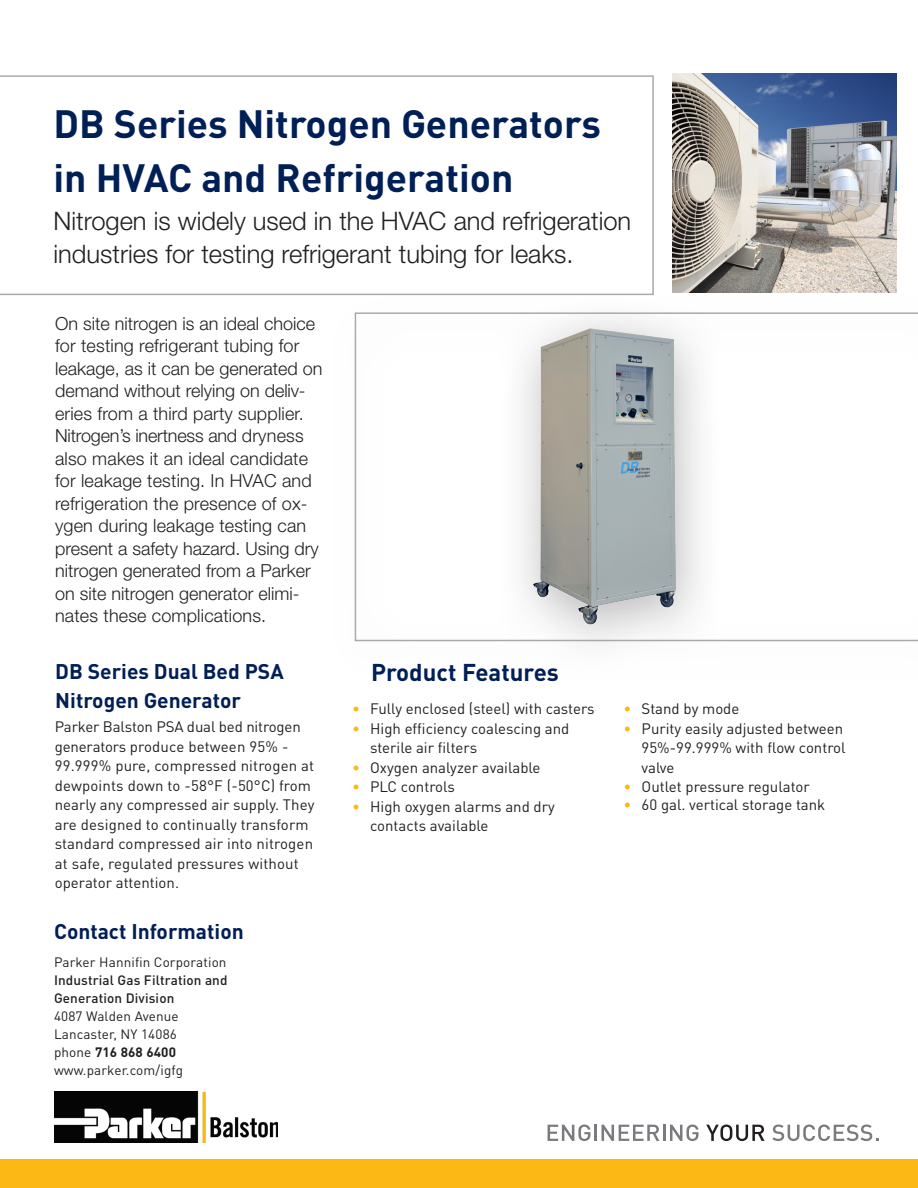
<style>
.page{position:relative;width:918px;height:1188px;background:#fff}
.page>*{position:absolute;margin:0;border:0;box-sizing:border-box;transform-origin:0 0}
.t1{font:700 39px/54px "DINOT";color:#001f56}
.t2{font:300 25.5px/33px "Helvetica Neue LT Std";color:#231f20}
.t3{font:700 24px "DINOT";color:#001f56}
.t4{font:700 21px "DINOT";color:#001f56}
.t5{font:300 18px/22.5px "Helvetica Neue LT Std";color:#231f20}
.t6{font:15px/19.5px "DINOT";color:#231f20}
.t7{font:13.5px "DINOT";letter-spacing:.01em;color:#231f20}
.t8{font:500 13.5px/18px "DINOT";letter-spacing:.01em;color:#231f20}
.t9{font:700 13.5px "DINOT";letter-spacing:.01em;color:#231f20}
.s1{font-weight:400}
.s2{color:#fcb814}
</style>
<div class="page">
<svg style="left:548px;top:1125px;width:42px;height:16px"></svg>
<hr style="left:594px;top:1125px;width:3px;height:16px;background:#797b7e">
<svg style="left:602px;top:1125px;width:97px;height:16px"></svg>
<svg style="left:706px;top:1125px;width:59px;height:16px"></svg>
<svg style="left:772px;top:1125px;width:106px;height:16px"></svg>
<div style="left:0;top:1160px;width:918px;height:28px;background:#fcb814"></div>
<img style="left:54px;top:1091px;width:224px;height:52px">
<svg style="left:0;top:75px;width:654px;height:220px"></svg>
<div style="left:311px;top:277px;width:607px;height:421px;background:#fefefe"></div>
<svg style="left:355px;top:312px;width:563px;height:329px"></svg>
<img style="left:672px;top:74px;width:224px;height:219px">
<p class="t1" style="left:54px;top:95px;width:549px">DB Series Nitrogen Generators in HVAC and Refrigeration</p>
<p class="t2" style="left:54px;top:204px;width:579px">Nitrogen is widely used in the HVAC and refrigeration industries for testing refrigerant tubing for leaks.</p>
<p class="t5" style="left:55px;top:312px;width:269px">On site nitrogen is an ideal choice for testing refrigerant tubing for leakage, as it can be generated on demand without relying on deliv&shy;eries from a third party supplier.<br>Nitrogen’s inertness and dryness also makes it an ideal candidate for leakage testing. In HVAC and refrigeration the presence of ox&shy;ygen during leakage testing can present a safety hazard. Using dry nitrogen generated from a Parker on site nitrogen generator elimi&shy;nates these complications.</p>
<p class="t4" style="left:55px;top:657px;width:230px">DB Series Dual Bed PSA</p>
<p class="t4" style="left:55px;top:686px;width:187px">Nitrogen Generator</p>
<p class="t6" style="left:55px;top:716px;width:261px">Parker Balston PSA dual bed nitrogen generators produce between 95% - 99.999% pure, compressed nitrogen at dewpoints down to -58°F (-50°C) from nearly any compressed air supply. They are designed to continually transform standard compressed air into nitrogen at safe, regulated pressures without operator attention.</p>
<p class="t4" style="left:54px;top:917px;width:191px">Contact Information</p>
<p class="t7" style="left:54px;top:953px;width:174px">Parker Hannifin Corporation</p>
<p class="t8" style="left:54px;top:971px;width:175px">Industrial Gas Filtration and<br>Generation Division</p>
<p class="t7" style="left:54px;top:1007px;width:126px">4087 Walden Avenue</p>
<p class="t7" style="left:54px;top:1025px;width:124px">Lancaster, NY 14086</p>
<p class="t9" style="left:54px;top:1043px;width:124px"><span class="s1">phone</span> 716 868 6400</p>
<p class="t7" style="left:54px;top:1061px;width:131px">www.parker.com/igfg</p>
<p class="t3" style="left:371px;top:656px;width:189px">Product Features</p>
<p class="t6" style="left:352px;top:699px;width:244px"><span class="s2">•</span> Fully enclosed (steel) with casters</p>
<p class="t6" style="left:370px;top:718px;width:201px;text-indent:-18px"><span class="s2">•</span> High efficiency coalescing and sterile air filters</p>
<p class="t6" style="left:352px;top:757px;width:190px"><span class="s2">•</span> Oxygen analyzer available</p>
<p class="t6" style="left:352px;top:777px;width:104px"><span class="s2">•</span> PLC controls</p>
<p class="t6" style="left:370px;top:796px;width:186px;text-indent:-18px"><span class="s2">•</span> High oxygen alarms and dry contacts available</p>
<p class="t6" style="left:624px;top:699px;width:117px"><span class="s2">•</span> Stand by mode</p>
<p class="t6" style="left:642px;top:718px;width:205px;text-indent:-18px"><span class="s2">•</span> Purity easily adjusted between<br>95%-99.999% with flow control valve</p>
<p class="t6" style="left:624px;top:777px;width:188px"><span class="s2">•</span> Outlet pressure regulator</p>
<p class="t6" style="left:624px;top:795px;width:203px"><span class="s2">•</span> 60 gal. vertical storage tank</p>
</div>
